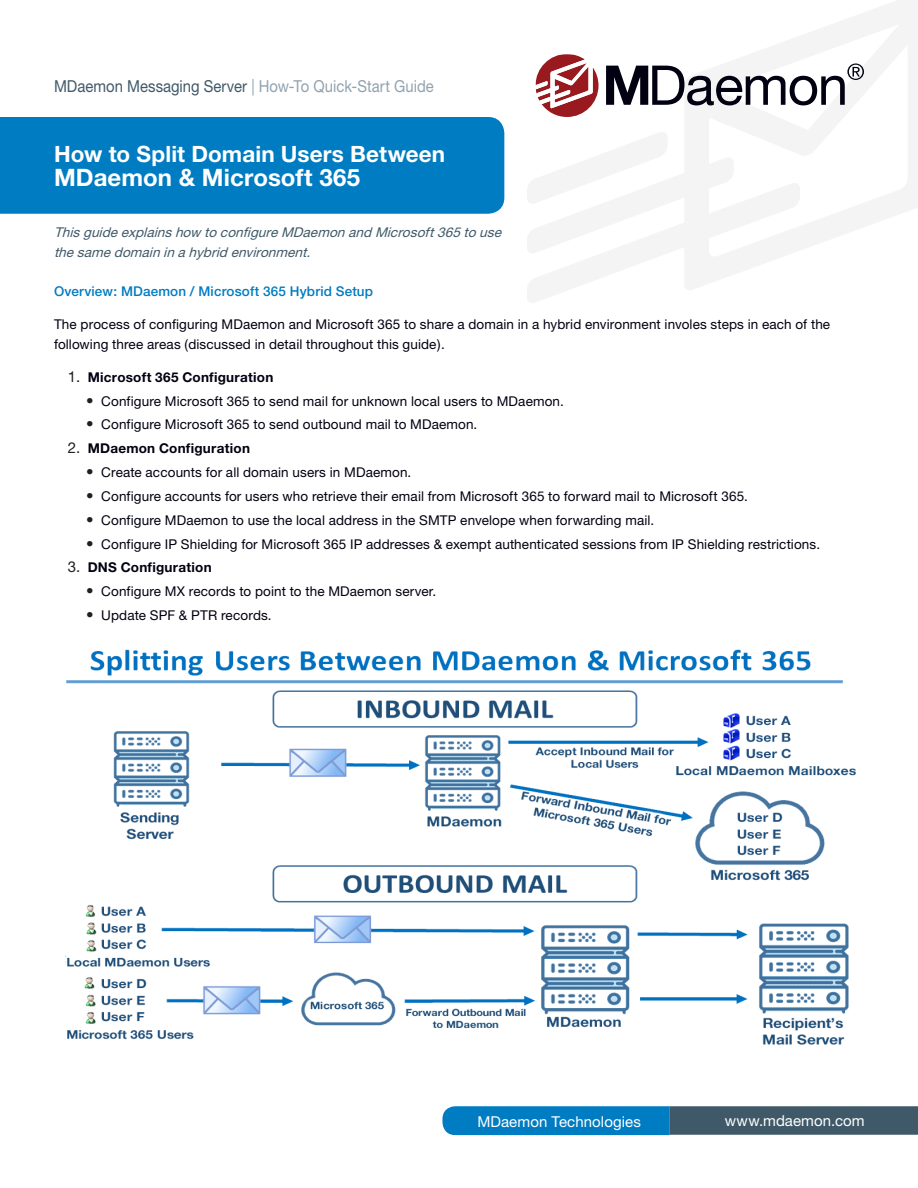
<style>
.page{position:relative;width:918px;height:1188px;background:#fff}
.page>*{position:absolute;margin:0;border:0;box-sizing:border-box;transform-origin:0 0}
.AltN_-_Main_Page_Tit{font:700 24px "Helvetica Neue";letter-spacing:.005em;color:#fff}
.AltN_-_Main_Page_Tit-2{font:700 22.5px "Helvetica Neue";letter-spacing:.005em;color:#fff}
.AltN_-_Page_Title{font:16.5px "Helvetica Neue";color:#90a3b0;scale:.9 1}
.t1{font:15px "Helvetica Neue";letter-spacing:.005em;color:#fff}
.t2{font:13.5px/19.5px "Helvetica Neue";letter-spacing:.01em;color:#010111}
.t3{font:italic 13.5px/19.5px "Helvetica Neue";color:#405968}
.t4{font:700 13.5px "Helvetica Neue";letter-spacing:.02em;color:#010111}
.t5{font:500 13.5px "Helvetica Neue";letter-spacing:.01em;color:#007cc2}
.s1{color:#405968}
.s2{font-weight:400;font-size:15px;color:#231f20}
.s3{font-size:15px;color:#231f20}
</style>
<div class="page">
<svg style="left:527px;top:0;width:391px;height:303px"></svg>
<div style="left:0;top:117px;width:504px;height:97px;background:#007cc2"></div>
<svg style="left:536px;top:54px;width:63px;height:63px"></svg>
<svg style="left:606px;top:63px;width:258px;height:42px"></svg>
<svg style="left:442px;top:1106px;width:476px;height:30px;background:#2c7198"></svg>
<img style="left:65px;top:649px;width:791px;height:396px">
<p class="AltN_-_Page_Title" style="left:54px;top:76px;width:424px"><span class="s1">MDaemon Messaging Server</span> | How-To Quick-Start Guide</p>
<p class="AltN_-_Main_Page_Tit-2" style="left:54px;top:140px;width:393px">How to Split Domain Users Between</p>
<p class="AltN_-_Main_Page_Tit" style="left:54px;top:163px;width:308px">MDaemon &amp; Microsoft 365</p>
<p class="t3" style="left:54px;top:223px;width:453px">Thisguideexplainshow toconfigureMDaemonand Microsoft365touse thesamedomaininahybrid environment.</p>
<p class="t5" style="left:54px;top:284px;width:321px">Overview: MDaemon / Microsoft 365 Hybrid Setup</p>
<p class="t2" style="left:54px;top:315px;width:778px">The process of configuring MDaemon and Microsoft 365 to share a domain in a hybrid environment involes steps in each of the following three areas (discussed in detail throughout this guide).</p>
<p class="t4" style="left:68px;top:369px;width:207px"><span class="s2">1.</span> Microsoft 365 Configuration</p>
<p class="t2" style="left:86px;top:391px;width:479px"><span class="s3">•</span> Configure Microsoft 365 to send mail for unknown local users to MDaemon.</p>
<p class="t2" style="left:86px;top:415px;width:393px"><span class="s3">•</span> Configure Microsoft 365 to send outbound mail to MDaemon.</p>
<p class="t4" style="left:68px;top:440px;width:184px"><span class="s2">2.</span> MDaemon Configuration</p>
<p class="t2" style="left:86px;top:462px;width:327px"><span class="s3">•</span> Create accounts for all domain users in MDaemon.</p>
<p class="t2" style="left:86px;top:486px;width:663px"><span class="s3">•</span> Configure accounts for users who retrieve their email from Microsoft 365 to forward mail to Microsoft 365.</p>
<p class="t2" style="left:86px;top:510px;width:569px"><span class="s3">•</span> Configure MDaemon to use the local address in the SMTP envelope when forwarding mail.</p>
<p class="t2" style="left:86px;top:534px;width:735px"><span class="s3">•</span> Configure IP Shielding for Microsoft 365 IP addresses &amp; exempt authenticated sessions from IP Shielding restrictions.</p>
<p class="t4" style="left:68px;top:559px;width:146px"><span class="s2">3.</span> DNS Configuration</p>
<p class="t2" style="left:86px;top:582px;width:352px"><span class="s3">•</span> Configure MX records to point to the MDaemon server.</p>
<p class="t2" style="left:86px;top:605px;width:187px"><span class="s3">•</span> Update SPF &amp; PTR records.</p>
<p class="t1" style="left:477px;top:1112px;width:165px">MDaemon Technologies</p>
<p class="t1" style="left:725px;top:1112px;width:141px">www.mdaemon.com</p>
</div>
